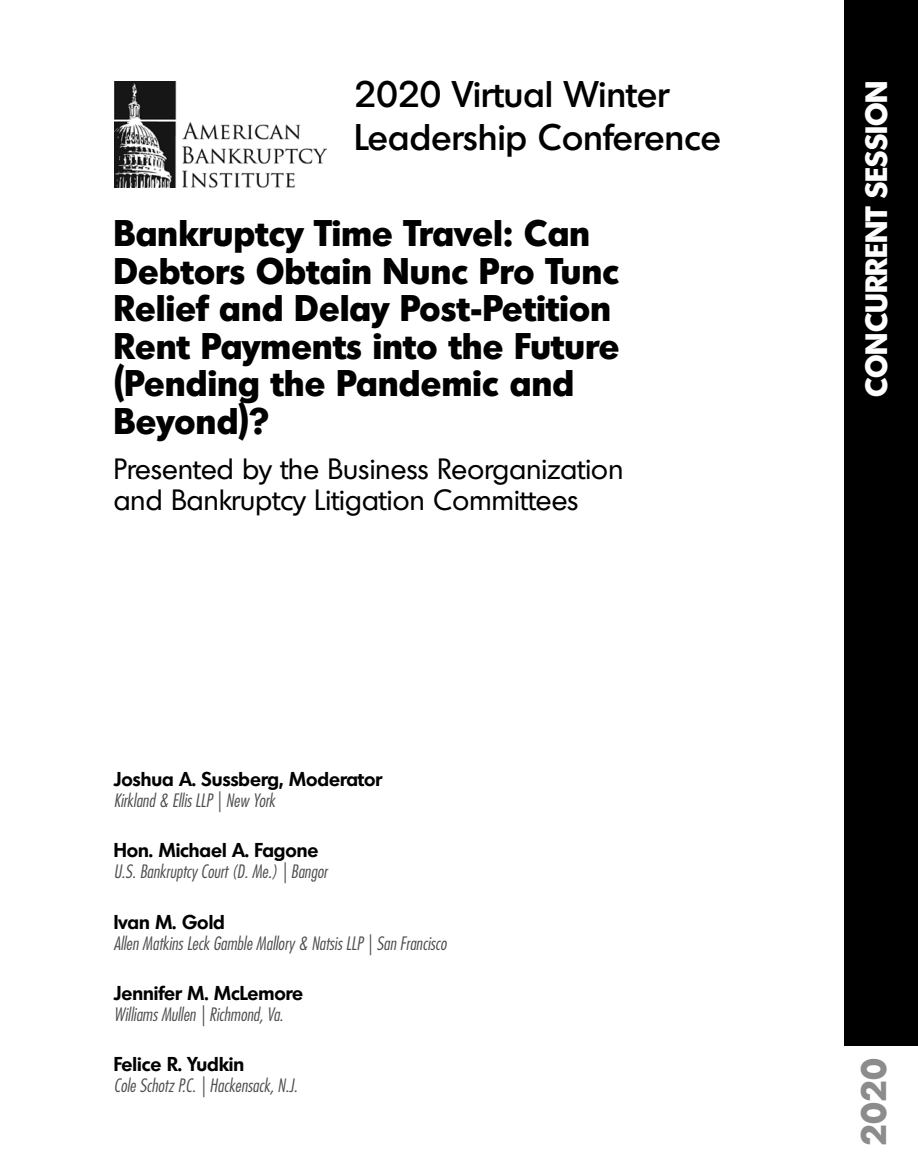
<style>
.page{position:relative;width:918px;height:1175px;background:#fff}
.page>*{position:absolute;margin:0;border:0;box-sizing:border-box;transform-origin:0 0}
.t1{font:800 36px/37.5px "Montreal Serial";letter-spacing:.01em;color:#000}
.t2{font:500 36px/43.2px "Montreal Serial";letter-spacing:.01em;color:#000}
.t3{font:800 34.5px "Montreal Serial";color:#8c8c8c}
.t4{font:800 30px "Montreal Serial";color:#fff}
.t5{font:28.5px/31.5px "Montreal Serial";letter-spacing:.01em;color:#000}
.t6{font:700 19.5px "Montreal Serial";color:#000101}
.t7{font:italic 300 condensed 18px "Futura Std";color:#4d4d4d}
</style>
<div class="page">
<div style="left:844px;top:0;width:74px;height:1045px;background:#000"></div>
<img style="left:115px;top:81px;width:211px;height:107px">
<h1 class="t2" style="left:355px;top:71px;width:368px">2020 Virtual Winter<br>Leadership Conference</h1>
<h1 class="t1" style="left:114px;top:213px;width:507px">Bankruptcy Time Travel: Can<br>Debtors Obtain Nunc Pro Tunc<br>Relief and Delay Post-Petition<br>Rent Payments into the Future (Pending the Pandemic and<br>Beyond)?</h1>
<h3 class="t5" style="left:114px;top:452px;width:511px">Presented by the Business Reorganization and Bankruptcy Litigation Committees</h3>
<p class="t6" style="left:114px;top:765px;width:270px">Joshua A. Sussberg, Moderator</p>
<p class="t7" style="left:114px;top:789px;width:163px">Kirkland &amp; Ellis LLP | New York</p>
<p class="t6" style="left:114px;top:837px;width:206px">Hon. Michael A. Fagone</p>
<p class="t7" style="left:114px;top:861px;width:215px">U.S. Bankruptcy Court (D. Me.) | Bangor</p>
<p class="t6" style="left:114px;top:908px;width:113px">Ivan M. Gold</p>
<p class="t7" style="left:114px;top:932px;width:334px">Allen Matkins Leck Gamble Mallory &amp; Natsis LLP | San Francisco</p>
<p class="t6" style="left:114px;top:980px;width:191px">Jennifer M. McLemore</p>
<p class="t7" style="left:114px;top:1003px;width:171px">Williams Mullen | Richmond, Va.</p>
<p class="t6" style="left:114px;top:1051px;width:132px">Felice R. Yudkin</p>
<p class="t7" style="left:114px;top:1075px;width:185px">Cole Schotz P.C. | Hackensack, N.J.</p>
<h3 class="t4" style="left:856px;top:397px;width:318px;rotate:-90deg">CONCURRENT SESSION</h3>
<h2 class="t3" style="left:850px;top:1146px;width:89px;rotate:-90deg">2020</h2>
</div>
